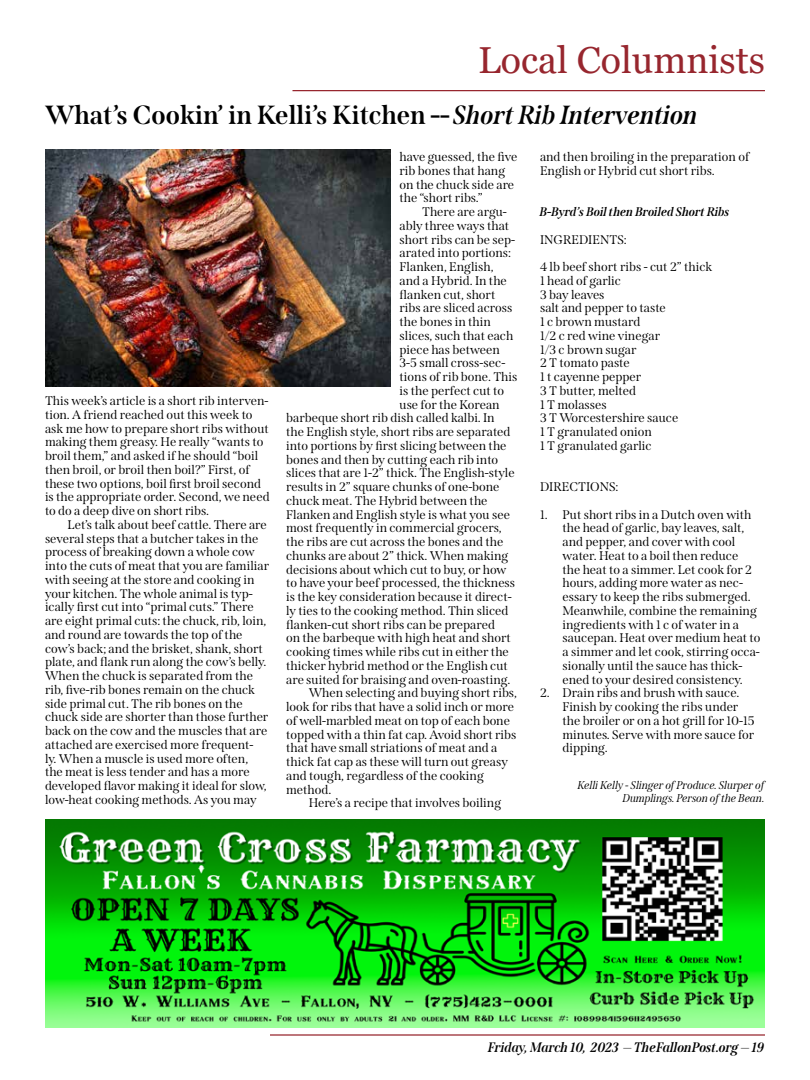
<style>
.page{position:relative;width:810px;height:1080px;background:#fff}
.page>*{position:absolute;margin:0;border:0;box-sizing:border-box;transform-origin:0 0}
.t1{font:37.5px "Georgia";color:#97262e}
.t2{font:700 26.25px "Span";color:#000}
.t3{font:italic 700 13.75px "Span";color:#000}
.t4{font:12.5px/13.8px "Span";color:#000}
.t5{font:italic 700 12.5px "Span";color:#000}
.t6{font:italic 11.25px/12.5px "Span";color:#000;text-align:right}
.s1{font-style:italic}
</style>
<div class="page">
<hr style="left:270px;top:1034px;width:495px;height:2px;background:#97262e">
<hr style="left:292px;top:90px;width:473px;height:1px;background:#97262e">
<img style="left:45px;top:819px;width:720px;height:209px">
<img style="left:45px;top:149px;width:346px;height:238px">
<h1 class="t1" style="left:478px;top:37px;width:288px">Local Columnists</h1>
<h2 class="t2" style="left:45px;top:99px;width:656px">What’s Cookin’ in Kelli’s Kitchen -- <span class="s1">Short Rib Intervention</span></h2>
<p class="t4" style="left:45px;top:394px;width:226px">This week’s article is a short rib interven&shy;tion. A friend reached out this week to ask me how to prepare short ribs without making them greasy. He really “wants to broil them,” and asked if he should “boil then broil, or broil then boil?” First, of these two options, boil first broil second is the appropriate order. Second, we need to do a deep dive on short ribs.</p>
<p class="t4" style="left:45px;top:518px;width:226px;text-indent:22px">Let’s talk about beef cattle. There are several steps that a butcher takes in the process of breaking down a whole cow into the cuts of meat that you are familiar with seeing at the store and cooking in your kitchen. The whole animal is typ&shy;ically first cut into “primal cuts.” There are eight primal cuts: the chuck, rib, loin, and round are towards the top of the cow’s back; and the brisket, shank, short plate, and flank run along the cow’s belly.<br>When the chuck is separated from the rib, five-rib bones remain on the chuck side primal cut. The rib bones on the chuck side are shorter than those further back on the cow and the muscles that are attached are exercised more frequent-<br>ly. When a muscle is used more often, the meat is less tender and has a more developed flavor making it ideal for slow, low-heat cooking methods. As you may</p>
<p class="t4" style="left:400px;top:150px;width:119px">have guessed, the five rib bones that hang on the chuck side are the “short ribs.”</p>
<p class="t4" style="left:422px;top:205px;width:86px">There are argu-</p>
<p class="t4" style="left:400px;top:219px;width:111px">ably three ways that</p>
<p class="t4" style="left:400px;top:233px;width:117px">short ribs can be sep-</p>
<p class="t4" style="left:400px;top:246px;width:113px">arated into portions:</p>
<p class="t4" style="left:400px;top:260px;width:96px">Flanken, English,</p>
<p class="t4" style="left:400px;top:274px;width:109px">and a Hybrid. In the</p>
<p class="t4" style="left:400px;top:288px;width:97px">flanken cut, short</p>
<p class="t4" style="left:400px;top:301px;width:114px">ribs are sliced across</p>
<p class="t4" style="left:400px;top:315px;width:93px">the bones in thin</p>
<p class="t4" style="left:400px;top:329px;width:115px">slices, such that each</p>
<p class="t4" style="left:400px;top:343px;width:102px">piece has between</p>
<p class="t4" style="left:400px;top:356px;width:107px">3-5 small cross-sec-</p>
<p class="t4" style="left:400px;top:370px;width:119px">tions of rib bone. This</p>
<p class="t4" style="left:400px;top:384px;width:106px">is the perfect cut to</p>
<p class="t4" style="left:400px;top:398px;width:102px">use for the Korean</p>
<p class="t4" style="left:286px;top:411px;width:210px">barbeque short rib dish called kalbi. In</p>
<p class="t4" style="left:286px;top:425px;width:226px">the English style, short ribs are separated</p>
<p class="t4" style="left:286px;top:439px;width:222px">into portions by first slicing between the</p>
<p class="t4" style="left:286px;top:453px;width:214px">bones and then by cutting each rib into</p>
<p class="t4" style="left:286px;top:466px;width:230px">slices that are 1-2” thick. The English-style</p>
<p class="t4" style="left:286px;top:480px;width:215px">results in 2” square chunks of one-bone</p>
<p class="t4" style="left:286px;top:494px;width:203px">chuck meat. The Hybrid between the</p>
<p class="t4" style="left:286px;top:508px;width:225px">Flanken and English style is what you see</p>
<p class="t4" style="left:286px;top:521px;width:217px">most frequently in commercial grocers,</p>
<p class="t4" style="left:286px;top:535px;width:219px">the ribs are cut across the bones and the</p>
<p class="t4" style="left:286px;top:549px;width:224px">chunks are about 2” thick. When making</p>
<p class="t4" style="left:286px;top:563px;width:222px">decisions about which cut to buy, or how</p>
<p class="t4" style="left:286px;top:576px;width:231px">to have your beef processed, the thickness</p>
<p class="t4" style="left:286px;top:590px;width:227px">is the key consideration because it direct-</p>
<p class="t4" style="left:286px;top:604px;width:224px">ly ties to the cooking method. Thin sliced</p>
<p class="t4" style="left:286px;top:618px;width:210px">flanken-cut short ribs can be prepared</p>
<p class="t4" style="left:286px;top:631px;width:226px">on the barbeque with high heat and short</p>
<p class="t4" style="left:286px;top:645px;width:224px">cooking times while ribs cut in either the</p>
<p class="t4" style="left:286px;top:659px;width:223px">thicker hybrid method or the English cut</p>
<p class="t4" style="left:286px;top:673px;width:226px">are suited for braising and oven-roasting.</p>
<p class="t4" style="left:309px;top:686px;width:210px">When selecting and buying short ribs,</p>
<p class="t4" style="left:286px;top:700px;width:229px">look for ribs that have a solid inch or more</p>
<p class="t4" style="left:286px;top:714px;width:225px">of well-marbled meat on top of each bone</p>
<p class="t4" style="left:286px;top:728px;width:232px">topped with a thin fat cap. Avoid short ribs</p>
<p class="t4" style="left:286px;top:741px;width:213px">that have small striations of meat and a</p>
<p class="t4" style="left:286px;top:755px;width:223px">thick fat cap as these will turn out greasy</p>
<p class="t4" style="left:286px;top:769px;width:199px">and tough, regardless of the cooking</p>
<p class="t4" style="left:286px;top:783px;width:47px">method.</p>
<p class="t4" style="left:309px;top:796px;width:194px">Here’s a recipe that involves boiling</p>
<p class="t4" style="left:540px;top:150px;width:211px">and then broiling in the preparation of<br>English or Hybrid cut short ribs.</p>
<p class="t5" style="left:540px;top:204px;width:192px">B-Byrd’s Boil then Broiled Short Ribs</p>
<p class="t4" style="left:540px;top:233px;width:88px">INGREDIENTS:</p>
<p class="t4" style="left:540px;top:260px;width:174px">4 lb beef short ribs - cut 2” thick<br>1 head of garlic<br>3 bay leaves<br>salt and pepper to taste<br>1 c brown mustard<br>1/2 c red wine vinegar<br>1/3 c brown sugar<br>2 T tomato paste<br>1 t cayenne pepper<br>3 T butter, melted<br>1 T molasses<br>3 T Worcestershire sauce<br>1 T granulated onion<br>1 T granulated garlic</p>
<p class="t4" style="left:540px;top:480px;width:80px">DIRECTIONS:</p>
<p class="t4" style="left:562px;top:508px;width:200px;text-indent:-22px">1. Put short ribs in a Dutch oven with the head of garlic, bay leaves, salt, and pepper, and cover with cool water. Heat to a boil then reduce<br>the heat to a simmer. Let cook for 2 hours, adding more water as nec&shy;essary to keep the ribs submerged.<br>Meanwhile, combine the remaining ingredients with 1 c of water in a saucepan. Heat over medium heat to a simmer and let cook, stirring occa&shy;sionally until the sauce has thick&shy;ened to your desired consistency.</p>
<p class="t4" style="left:562px;top:686px;width:194px;text-indent:-22px">2. Drain ribs and brush with sauce.<br>Finish by cooking the ribs under the broiler or on a hot grill for 10-15 minutes. Serve with more sauce for dipping.</p>
<p class="t6" style="left:578px;top:779px;width:188px">Kelli Kelly - Slinger of Produce. Slurper of<br>Dumplings. Person of the Bean.</p>
<p class="t3" style="left:488px;top:1039px;width:278px">Friday, March 10, 2023 — TheFallonPost.org — 19</p>
</div>
